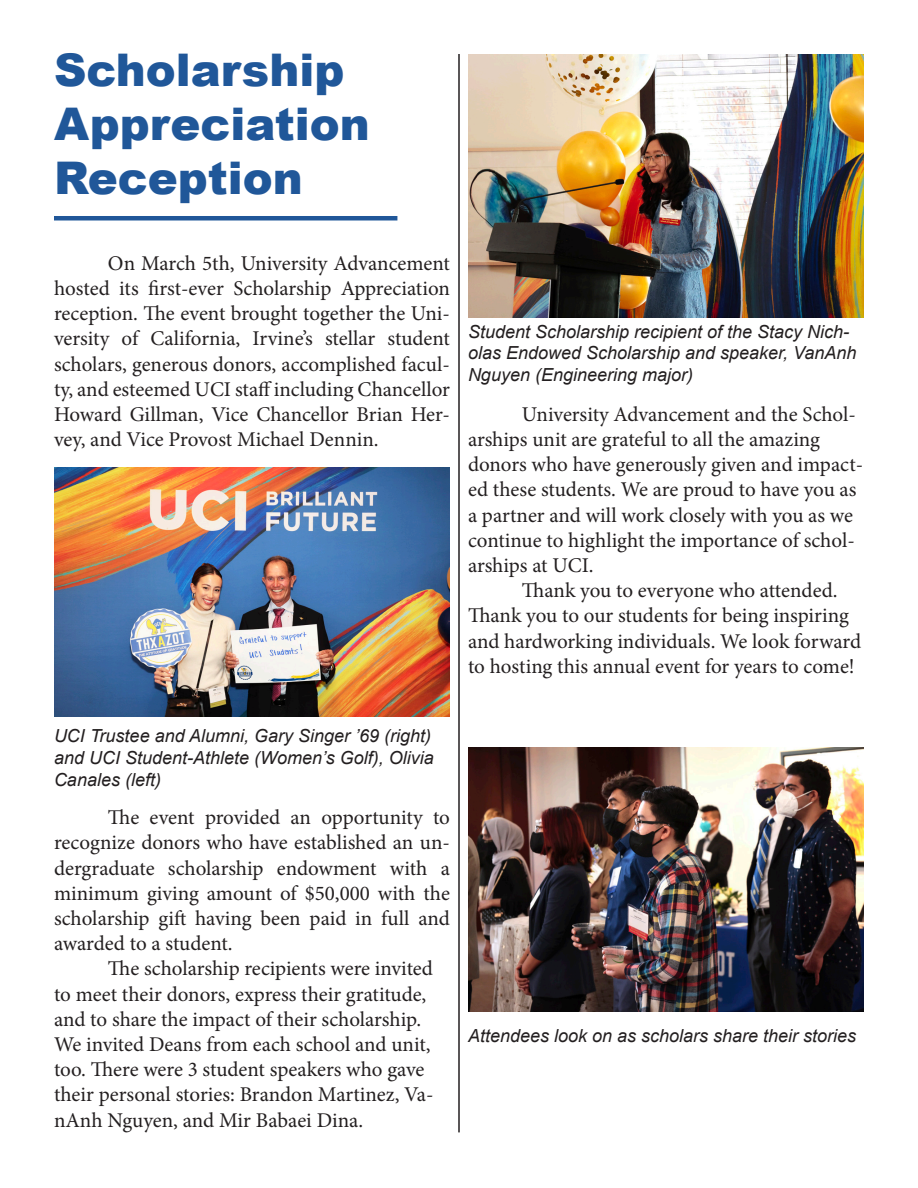
<style>
.page{position:relative;width:918px;height:1188px;background:#fff}
.page>*{position:absolute;margin:0;border:0;box-sizing:border-box;transform-origin:0 0}
.t1{font:900 45px "Arial";color:#205799}
.t2{font:21px/25.2px "Minion Pro";letter-spacing:-.005em;color:#231f20}
.t3{font:italic 18px/21.6px "Arial";color:#231f20}
</style>
<div class="page">
<hr style="left:54px;top:216px;width:343px;height:4px;background:#205799">
<img style="left:468px;top:54px;width:396px;height:264px">
<img style="left:468px;top:747px;width:396px;height:264px">
<img style="left:54px;top:467px;width:396px;height:250px">
<hr style="left:459px;top:54px;width:1px;height:1078px;background:#231f20">
<p class="t1" style="left:54px;top:37px;width:292px">Scholarship</p>
<p class="t1" style="left:54px;top:91px;width:317px">Appreciation</p>
<p class="t1" style="left:54px;top:145px;width:250px">Reception</p>
<p class="t2" style="left:54px;top:251px;width:398px;text-align:justify;text-indent:54px">On March 5th, University Advancement hosted its first-ever Scholarship Appreciation reception. The event brought together the Uni&shy;versity of California, Irvine’s stellar student scholars, generous donors, accomplished facul&shy;ty, and esteemed UCI staff including Chancellor Howard Gillman, Vice Chancellor Brian Her&shy;vey, and Vice Provost Michael Dennin.</p>
<p class="t3" style="left:468px;top:321px;width:390px">Student Scholarship recipient of the Stacy Nich&shy;olas Endowed Scholarship and speaker, VanAnh<br>Nguyen (Engineering major)</p>
<p class="t2" style="left:468px;top:402px;width:397px;text-indent:54px">University Advancement and the Schol&shy;arships unit are grateful to all the amazing donors who have generously given and impact&shy;ed these students. We are proud to have you as a partner and will work closely with you as we continue to highlight the importance of schol&shy;arships at UCI.</p>
<p class="t2" style="left:468px;top:578px;width:395px;text-indent:54px">Thank you to everyone who attended.<br>Thank you to our students for being inspiring and hardworking individuals. We look forward to hosting this annual event for years to come!</p>
<p class="t3" style="left:54px;top:726px;width:381px">UCI Trustee and Alumni, Gary Singer ’69 (right) and UCI Student-Athlete (Women’s Golf), Olivia<br>Canales (left)</p>
<p class="t2" style="left:54px;top:805px;width:398px;text-align:justify;text-indent:54px">The event provided an opportunity to recognize donors who have established an un&shy;dergraduate scholarship endowment with a minimum giving amount of $50,000 with the scholarship gift having been paid in full and awarded to a student.</p>
<p class="t2" style="left:54px;top:956px;width:381px;text-indent:54px">The scholarship recipients were invited to meet their donors, express their gratitude, and to share the impact of their scholarship.<br>We invited Deans from each school and unit, too. There were 3 student speakers who gave their personal stories: Brandon Martinez, Va&shy;nAnh Nguyen, and Mir Babaei Dina.</p>
<p class="t3" style="left:468px;top:1025px;width:390px">Attendees look on as scholars share their stories</p>
</div>
